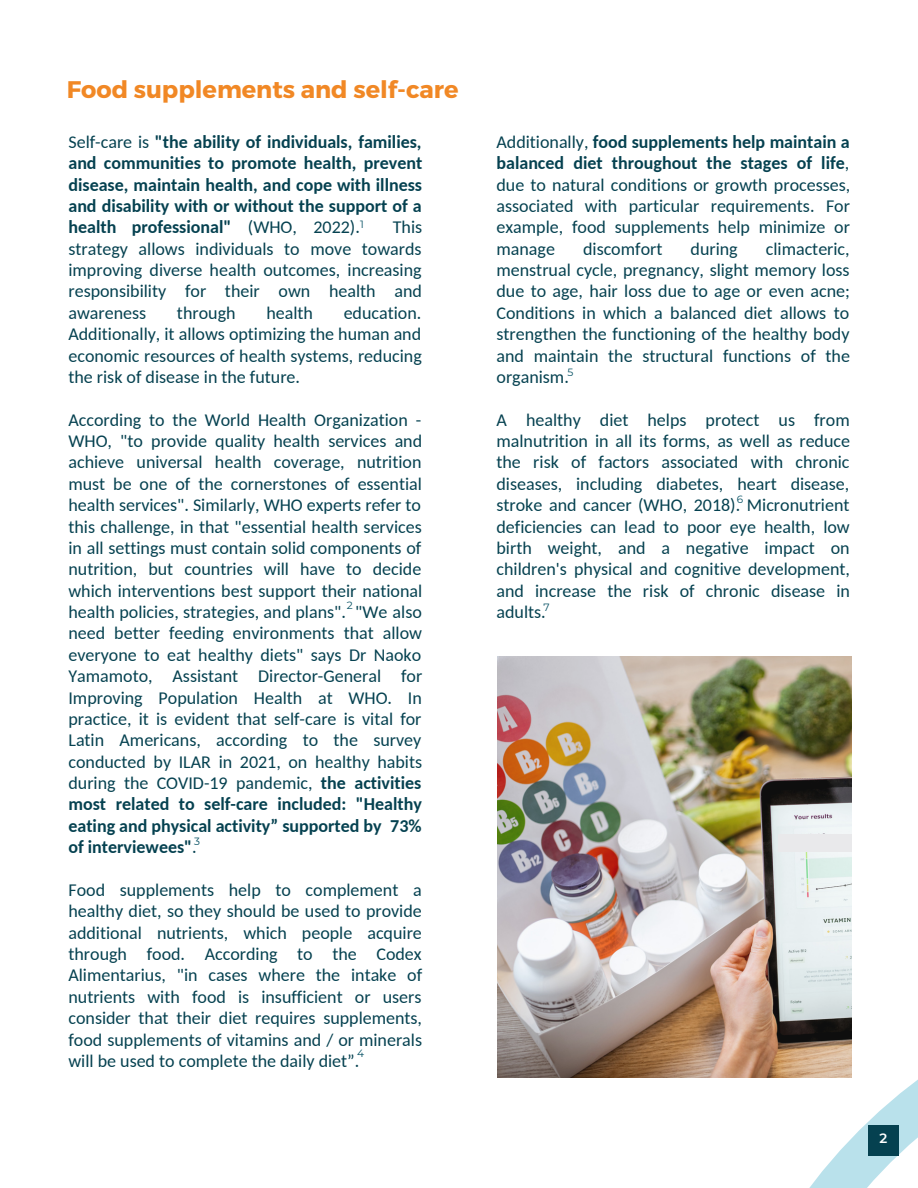
<style>
.page{position:relative;width:918px;height:1188px;background:#fff}
.page>*{position:absolute;margin:0;border:0;box-sizing:border-box;transform-origin:0 0}
.t1{font:700 24px "Montserrat";color:#f18825}
.t2{font:18px/21.3px "Carlito";color:#054150;text-align:justify}
.t3{font:700 18px/21.3px "Carlito";color:#054150;text-align:justify}
.t4{font:600 13.5px "Montserrat";color:#fff}
.t5{font:10.5px "Montserrat";color:#034f62}
.s1{font-weight:400}
.s2{font-weight:700}
</style>
<div class="page">
<svg style="left:809px;top:1079px;width:109px;height:109px"></svg>
<div style="left:868px;top:1125px;width:31px;height:30px;background:#054150"></div>
<img style="left:498px;top:656px;width:354px;height:422px">
<div style="left:778px;top:834px;width:73px;height:17px;background:#e9e9eb"></div>
<h1 class="t1" style="left:67px;top:74px;width:393px">Food supplements and self-care</h1>
<p class="t3" style="left:68px;top:133px;width:355px"><span class="s1">Self-care is</span> "the ability of individuals, families, and communities to promote health, prevent disease, maintain health, and cope with illness and disability with or without the support of a health professional" <span class="s1">(WHO, 2022).</span></p>
<p class="t5" style="left:360px;top:218px;width:5px">1</p>
<p class="t2" style="left:68px;top:218px;width:355px;text-indent:324px">This strategy allows individuals to move towards improving diverse health outcomes, increasing responsibility for their own health and awareness</p>
<p class="t2" style="left:68px;top:304px;width:355px;text-indent:275px">education.<br>Additionally, it allows optimizing the human and economic resources of health systems, reducing the risk of disease in the future.</p>
<p class="t2" style="left:68px;top:411px;width:355px">According to the World Health Organization - WHO, "to provide quality health services and achieve universal health coverage, nutrition must be one of the cornerstones of essential health services". Similarly, WHO experts refer to this challenge, in that "essential health services in all settings must contain solid components of nutrition, but countries will have to decide which interventions best support their national health policies, strategies, and plans". "We also need better feeding environments that allow everyone to eat healthy diets" says Dr Naoko Yamamoto, Assistant Director-General for Improving Population Health at WHO. In practice, it is evident that self-care is vital for Latin Americans, according to the survey conducted by ILAR in 2021, on healthy habits during the COVID-19 pandemic, <span class="s2">the activities most related to self-care included: "Healthy eating and physical activity” supported by 73% of interviewees"</span>.</p>
<p class="t2" style="left:68px;top:881px;width:355px">Food supplements help to complement a healthy diet, so they should be used to provide additional nutrients, which people acquire through food. According to the Codex Alimentarius, "in cases where the intake of nutrients with food is insufficient or users consider that their diet requires supplements, food supplements of vitamins and / or minerals will be used to complete the daily diet”.</p>
<p class="t2" style="left:177px;top:304px;width:60px">through</p>
<p class="t2" style="left:266px;top:304px;width:48px">health</p>
<p class="t5" style="left:347px;top:598px;width:7px">2</p>
<p class="t5" style="left:194px;top:835px;width:7px">3</p>
<p class="t5" style="left:357px;top:1046px;width:8px">4</p>
<p class="t2" style="left:497px;top:133px;width:355px">Additionally, <span class="s2">food supplements help maintain a balanced diet throughout the stages of life</span>, due to natural conditions or growth processes, associated with particular requirements. For example, food supplements help minimize or manage</p>
<p class="t2" style="left:497px;top:240px;width:355px;text-indent:269px">climacteric, menstrual cycle, pregnancy, slight memory loss due to age, hair loss due to age or even acne; Conditions in which a balanced diet allows to strengthen the functioning of the healthy body and maintain the structural functions of the organism.</p>
<p class="t2" style="left:497px;top:411px;width:355px">A healthy diet helps protect us from malnutrition in all its forms, as well as reduce the risk of factors associated with chronic diseases, including diabetes, heart disease, stroke and cancer (WHO, 2018). Micronutrient deficiencies can lead to poor eye health, low birth weight, and a negative impact on children's physical and cognitive development, and increase the risk of chronic disease in adults.</p>
<p class="t2" style="left:583px;top:240px;width:81px">discomfort</p>
<p class="t2" style="left:691px;top:240px;width:49px">during</p>
<p class="t5" style="left:568px;top:365px;width:7px">5</p>
<p class="t5" style="left:737px;top:493px;width:8px">6</p>
<p class="t5" style="left:543px;top:601px;width:8px">7</p>
<p class="t4" style="left:880px;top:1130px;width:9px">2</p>
</div>
